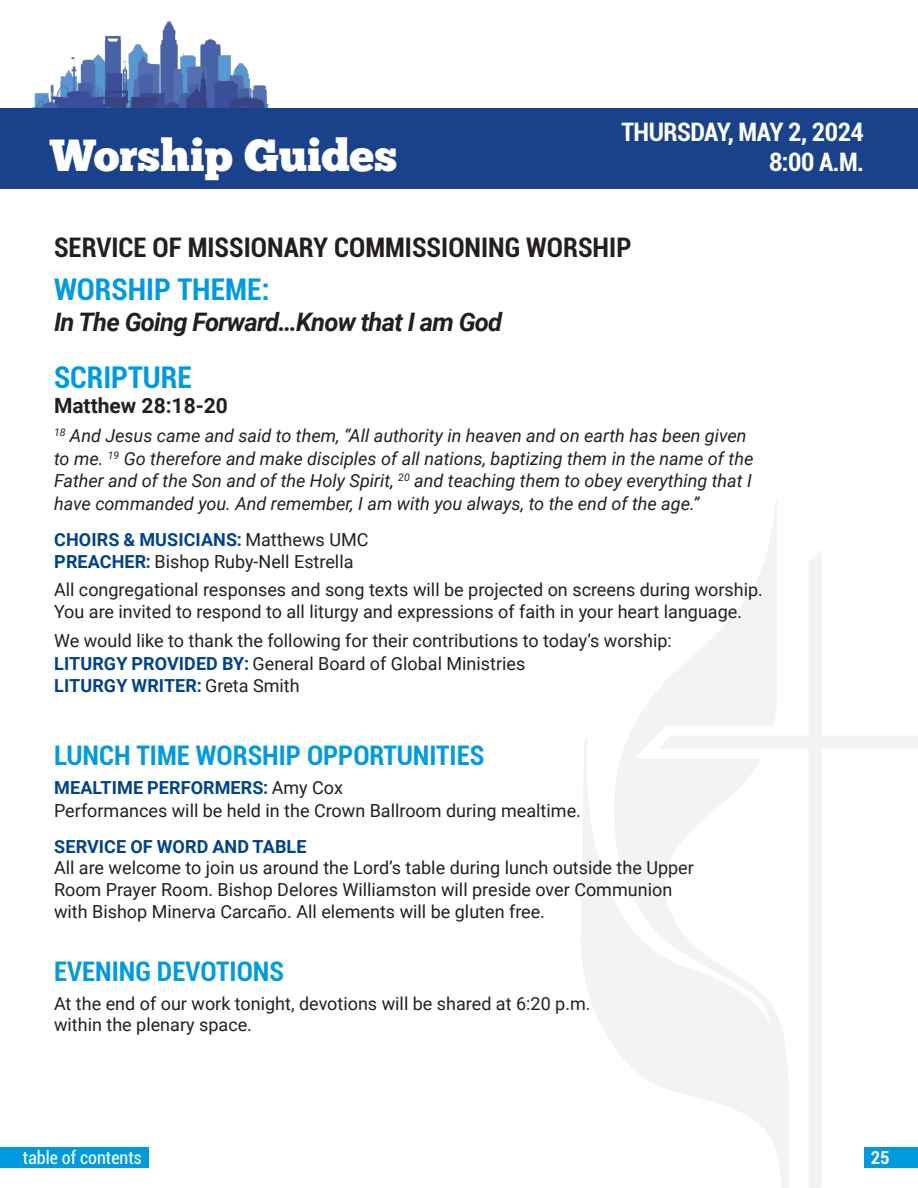
<style>
.page{position:relative;width:918px;height:1188px;background:#fff}
.page>*{position:absolute;margin:0;border:0;box-sizing:border-box;transform-origin:0 0}
.t1{font:45px "Chunk Five";letter-spacing:-.005em;color:#fff}
.WORSHIP{font:700 condensed 30px "Roboto";color:#009bde}
.Scripture{font:700 condensed 30px "Roboto";color:#009bde}
.Lunch__service_evening{font:700 condensed 27px "Roboto";color:#009bde}
.text{font:700 condensed 27px "Roboto";color:#231f20}
.THEME{font:italic 700 25.5px "Roboto";letter-spacing:-.03em;color:#231f20}
.TIME_DATE{font:700 condensed 25.5px "Roboto";letter-spacing:-.02em;color:#fff}
.scripture2{font:700 21px "Roboto";color:#231f20}
.Text-ital{font:italic 18px/22.5px "Roboto";color:#231f20}
.text-2{font:18px/21.6px "Roboto";color:#231f20}
.perform{font:18px "Roboto";color:#231f20}
.responses{font:18px/21.6px "Roboto";color:#231f20}
.perform-2{font:700 18px "Roboto";letter-spacing:.005em;color:#004389}
.service_of{font:700 18px "Roboto";letter-spacing:.005em;color:#004389}
.t2{font:condensed 18px "Roboto";color:#fff}
.t3{font:700 condensed 18px "Roboto";color:#fff}
.s1{font-weight:400;color:#231f20}
.s2{font-weight:700;color:#004389}
</style>
<div class="page">
<img style="left:32px;top:21px;width:236px;height:87px">
<div style="left:0;top:108px;width:918px;height:81px;background:#1a428a"></div>
<svg style="left:790px;top:551px;width:128px;height:637px"></svg>
<svg style="left:581px;top:501px;width:209px;height:687px"></svg>
<div style="left:864px;top:1148px;width:54px;height:20px;background:#009bde"></div>
<div style="left:0;top:1148px;width:148px;height:20px;background:#009bde"></div>
<h1 class="t1" style="left:50px;top:127px;width:349px">Worship Guides</h1>
<p class="TIME_DATE" style="left:622px;top:114px;width:244px">THURSDAY, MAY 2, 2024</p>
<p class="TIME_DATE" style="left:769px;top:144px;width:96px">8:00 A.M.</p>
<p class="text" style="left:54px;top:228px;width:579px">SERVICE OF MISSIONARY COMMISSIONING WORSHIP</p>
<p class="WORSHIP" style="left:54px;top:268px;width:217px">WORSHIP THEME:</p>
<p class="THEME" style="left:54px;top:304px;width:450px">In The Going Forward…Know that I am God</p>
<p class="Scripture" style="left:54px;top:356px;width:139px">SCRIPTURE</p>
<p class="scripture2" style="left:54px;top:391px;width:176px">Matthew 28:18-20</p>
<p class="Text-ital" style="left:54px;top:424px;width:701px"><sup>18</sup> And Jesus came and said to them, “All authority in heaven and on earth has been given to me. <sup>19</sup> Go therefore and make disciples of all nations, baptizing them in the name of the Father and of the Son and of the Holy Spirit, <sup>20</sup> and teaching them to obey everything that I have commanded you. And remember, I am with you always, to the end of the age.”</p>
<p class="perform-2" style="left:54px;top:527px;width:316px">CHOIRS &amp; MUSICIANS: <span class="s1">Matthews UMC</span></p>
<p class="perform" style="left:54px;top:549px;width:301px"><span class="s2">PREACHER:</span> Bishop Ruby-Nell Estrella</p>
<p class="responses" style="left:54px;top:579px;width:711px">All congregational responses and song texts will be projected on screens during worship.<br>You are invited to respond to all liturgy and expressions of faith in your heart language.</p>
<p class="perform" style="left:54px;top:628px;width:619px">We would like to thank the following for their contributions to today’s worship:</p>
<p class="perform" style="left:54px;top:651px;width:473px"><span class="s2">LITURGY PROVIDED BY:</span> General Board of Global Ministries</p>
<p class="perform-2" style="left:54px;top:673px;width:247px">LITURGY WRITER: <span class="s1">Greta Smith</span></p>
<p class="Lunch__service_evening" style="left:54px;top:736px;width:432px">LUNCH TIME WORSHIP OPPORTUNITIES</p>
<p class="perform-2" style="left:54px;top:775px;width:290px">MEALTIME PERFORMERS: <span class="s1">Amy Cox</span></p>
<p class="perform" style="left:54px;top:798px;width:528px">Performances will be held in the Crown Ballroom during mealtime.</p>
<p class="service_of" style="left:54px;top:834px;width:254px">SERVICE OF WORD AND TABLE</p>
<p class="text-2" style="left:54px;top:856px;width:641px">All are welcome to join us around the Lord’s table during lunch outside the Upper<br>Room Prayer Room. Bishop Delores Williamston will preside over Communion with Bishop Minerva Carcaño. All elements will be gluten free.</p>
<p class="Lunch__service_evening" style="left:54px;top:953px;width:232px">EVENING DEVOTIONS</p>
<p class="text-2" style="left:54px;top:992px;width:538px">At the end of our work tonight, devotions will be shared at 6:20 p.m. within the plenary space.</p>
<p class="t2" style="left:23px;top:1145px;width:120px">table of contents</p>
<p class="t3" style="left:871px;top:1145px;width:20px">25</p>
</div>
